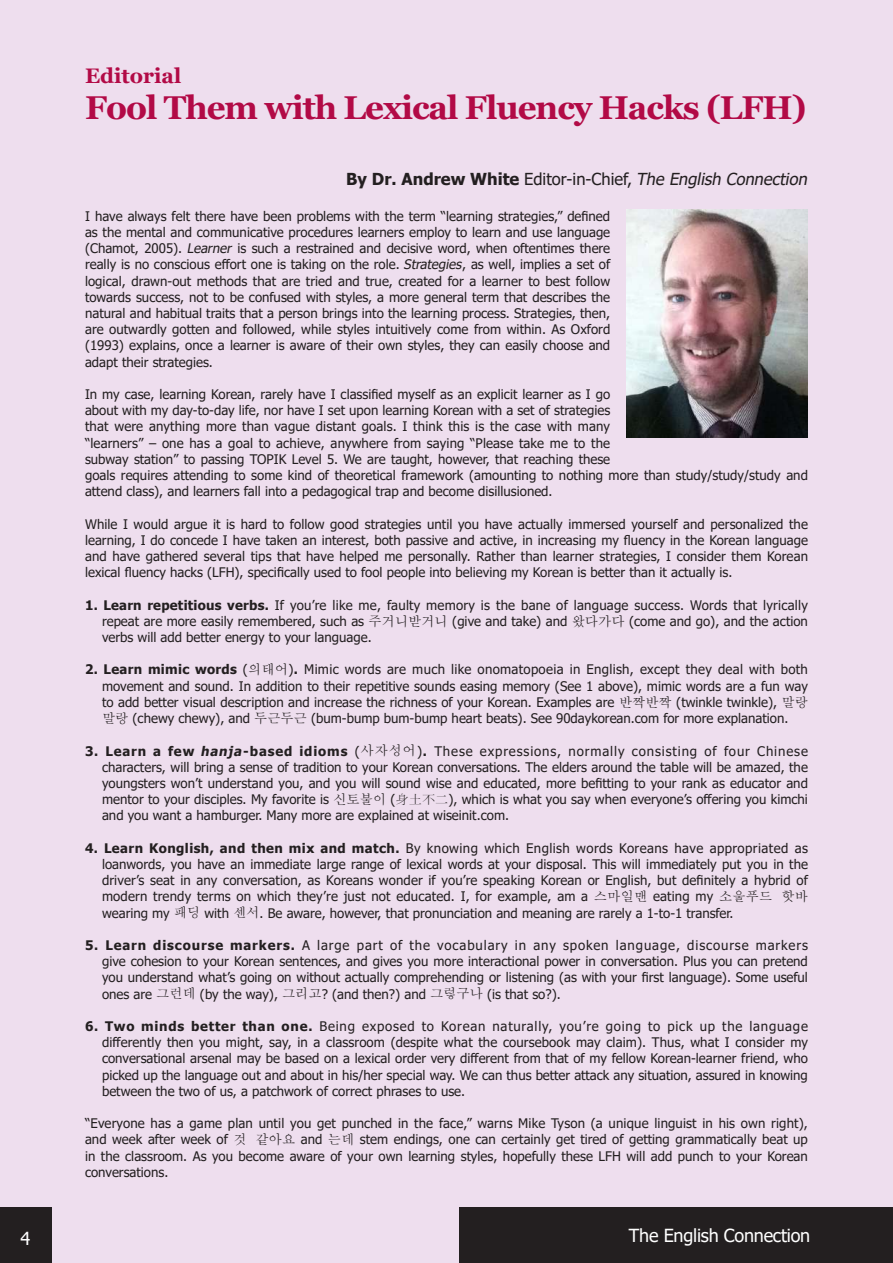
<style>
.page{position:relative;width:893px;height:1263px;background:#eedeee}
.page>*{position:absolute;margin:0;border:0;box-sizing:border-box;transform-origin:0 0}
.t1{font:700 33px "Georgia";letter-spacing:-.03em;color:#b20a46}
.t2{font:700 21px "Georgia";color:#b20a46}
.t3{font:18px "Tahoma";letter-spacing:-.01em;color:#fff}
.t4{font:italic 16.5px "Tahoma";color:#231f20}
.t5{font:13.2px/16.2px "Tahoma";color:#231f20;text-align:justify}
.s1{font-weight:700;font-style:normal}
.s2{font-style:normal}
.s3{font-style:italic}
.s4{font-weight:700}
.s5{font-family:"Batang Che"}
.s6{font-weight:700;font-style:italic}
</style>
<div class="page">
<div style="left:0;top:1208px;width:51px;height:55px;background:#231f20"></div>
<div style="left:459px;top:1208px;width:434px;height:55px;background:#231f20"></div>
<img style="left:626px;top:209px;width:182px;height:228px">
<h2 class="t2" style="left:85px;top:62px;width:98px">Editorial</h2>
<h1 class="t1" style="left:85px;top:86px;width:723px">Fool Them with Lexical Fluency Hacks (LFH)</h1>
<p class="t4" style="left:346px;top:168px;width:466px"><span class="s1">By Dr. Andrew White</span> <span class="s2">Editor-in-Chief,</span> The English Connection</p>
<p class="t5" style="left:85px;top:209px;width:527px">I have always felt there have been problems with the term “learning strategies,” defined as the mental and communicative procedures learners employ to learn and use language (Chamot, 2005). <span class="s3">Learner</span> is such a restrained and decisive word, when oftentimes there really is no conscious effort one is taking on the role. <span class="s3">Strategies</span>, as well, implies a set of logical, drawn-out methods that are tried and true, created for a learner to best follow towards success, not to be confused with styles, a more general term that describes the natural and habitual traits that a person brings into the learning process. Strategies, then, are outwardly gotten and followed, while styles intuitively come from within. As Oxford (1993) explains, once a learner is aware of their own styles, they can easily choose and adapt their strategies.</p>
<p class="t5" style="left:85px;top:387px;width:724px;text-align:left">In my case, learning Korean, rarely have I classified myself as an explicit learner as I go<br>about with my day-to-day life, nor have I set upon learning Korean with a set of strategies<br>that were anything more than vague distant goals. I think this is the case with many<br>“learners” – one has a goal to achieve, anywhere from saying “Please take me to the<br>subway station” to passing TOPIK Level 5. We are taught, however, that reaching these<br>goals requires attending to some kind of theoretical framework (amounting to nothing more than study/study/study and attend class), and learners fall into a pedagogical trap and become disillusioned.</p>
<p class="t5" style="left:85px;top:516px;width:724px">While I would argue it is hard to follow good strategies until you have actually immersed yourself and personalized the learning, I do concede I have taken an interest, both passive and active, in increasing my fluency in the Korean language and have gathered several tips that have helped me personally. Rather than learner strategies, I consider them Korean lexical fluency hacks (LFH), specifically used to fool people into believing my Korean is better than it actually is.</p>
<p class="t5" style="left:102px;top:597px;width:707px;text-indent:-17px"><span class="s4">1. Learn repetitious verbs.</span> If you’re like me, faulty memory is the bane of language success. Words that lyrically repeat are more easily remembered, such as <span class="s5">주거니받거니</span> (give and take) and <span class="s5">왔다가다</span> (come and go), and the action verbs will add better energy to your language.</p>
<p class="t5" style="left:102px;top:662px;width:707px;text-indent:-17px"><span class="s4">2. Learn mimic words</span> (<span class="s5">의태어</span>)<span class="s4">.</span> Mimic words are much like onomatopoeia in English, except they deal with both movement and sound. In addition to their repetitive sounds easing memory (See 1 above), mimic words are a fun way to add better visual description and increase the richness of your Korean. Examples are <span class="s5">반짝반짝</span> (twinkle twinkle), <span class="s5">말랑 말랑</span> (chewy chewy), and <span class="s5">두근두근</span> (bum-bump bum-bump heart beats). See 90daykorean.com for more explanation.</p>
<p class="t5" style="left:102px;top:743px;width:707px;text-indent:-17px"><span class="s4">3. Learn a few</span> <span class="s6">hanja</span><span class="s4">-based idioms</span> (<span class="s5">사자성어</span>)<span class="s4">.</span> These expressions, normally consisting of four Chinese characters, will bring a sense of tradition to your Korean conversations. The elders around the table will be amazed, the youngsters won’t understand you, and you will sound wise and educated, more befitting to your rank as educator and mentor to your disciples. My favorite is <span class="s5">신토불이</span> (<span class="s5">身土不二</span>), which is what you say when everyone’s offering you kimchi and you want a hamburger. Many more are explained at wiseinit.com.</p>
<p class="t5" style="left:102px;top:840px;width:707px;text-indent:-17px"><span class="s4">4. Learn Konglish, and then mix and match.</span> By knowing which English words Koreans have appropriated as loanwords, you have an immediate large range of lexical words at your disposal. This will immediately put you in the driver’s seat in any conversation, as Koreans wonder if you’re speaking Korean or English, but definitely a hybrid of modern trendy terms on which they’re just not educated. I, for example, am a <span class="s5">스마일맨</span> eating my <span class="s5">소울푸드 핫바 </span>wearing my <span class="s5">패딩</span> with <span class="s5">센서</span>. Be aware, however, that pronunciation and meaning are rarely a 1-to-1 transfer.</p>
<p class="t5" style="left:102px;top:938px;width:707px;text-indent:-17px"><span class="s4">5. Learn discourse markers.</span> A large part of the vocabulary in any spoken language, discourse markers give cohesion to your Korean sentences, and gives you more interactional power in conversation. Plus you can pretend you understand what’s going on without actually comprehending or listening (as with your first language). Some useful ones are <span class="s5">그런데</span> (by the way), <span class="s5">그리고</span>? (and then?) and <span class="s5">그렇구나</span> (is that so?).</p>
<p class="t5" style="left:102px;top:1019px;width:707px;text-indent:-17px"><span class="s4">6. Two minds better than one.</span> Being exposed to Korean naturally, you’re going to pick up the language differently then you might, say, in a classroom (despite what the coursebook may claim). Thus, what I consider my conversational arsenal may be based on a lexical order very different from that of my fellow Korean-learner friend, who picked up the language out and about in his/her special way. We can thus better attack any situation, assured in knowing between the two of us, a patchwork of correct phrases to use.</p>
<p class="t5" style="left:85px;top:1116px;width:724px">“Everyone has a game plan until you get punched in the face,” warns Mike Tyson (a unique linguist in his own right), and week after week of <span class="s5">것 같아요</span> and <span class="s5">는데</span> stem endings, one can certainly get tired of getting grammatically beat up in the classroom. As you become aware of your own learning styles, hopefully these LFH will add punch to your Korean conversations.</p>
<h3 class="t3" style="left:20px;top:1226px;width:11px">4</h3>
<h3 class="t3" style="left:629px;top:1223px;width:183px">The English Connection</h3>
</div>
